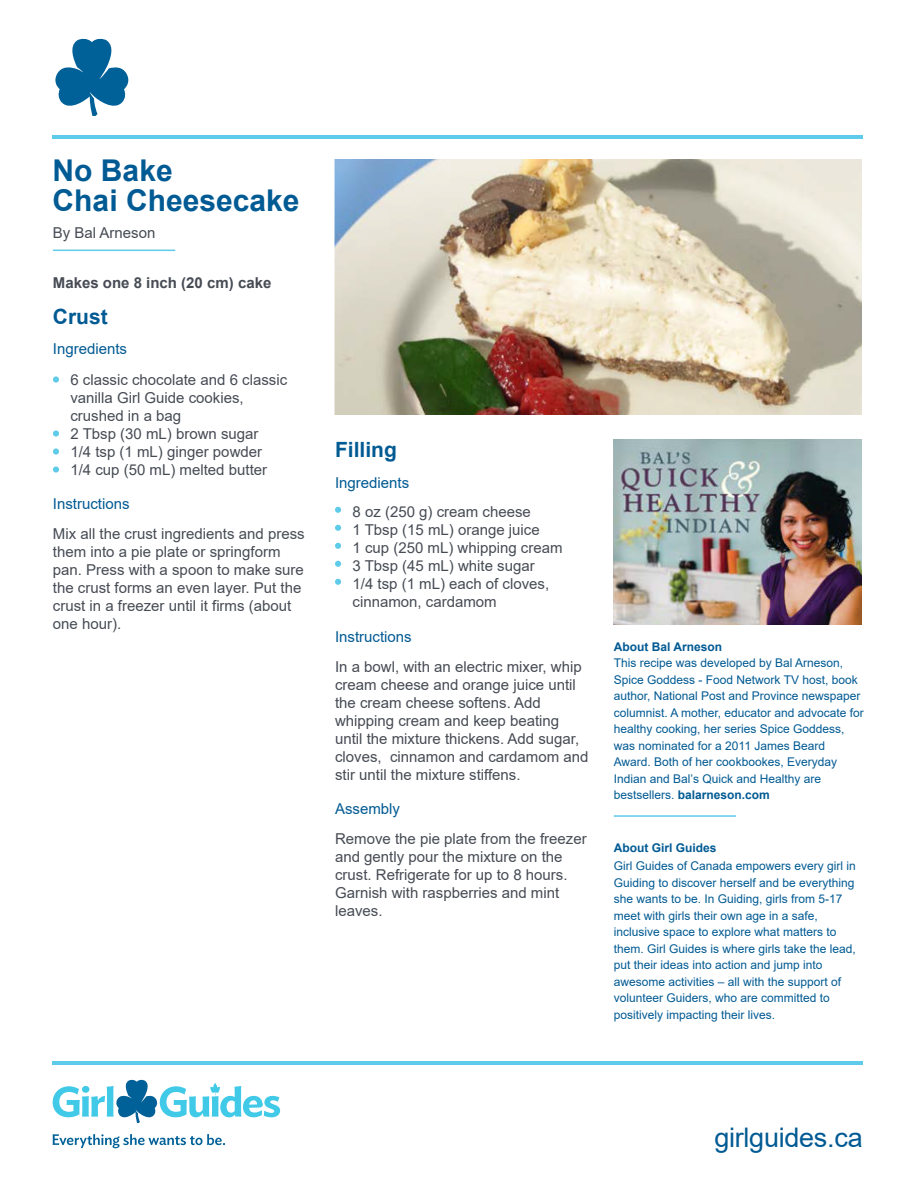
<style>
.page{position:relative;width:918px;height:1188px;background:#fff}
.page>*{position:absolute;margin:0;border:0;box-sizing:border-box;transform-origin:0 0}
.t1{font:700 30px/30px "Arial";color:#005a93}
.t2{font:27px "Arial";letter-spacing:-.01em;color:#005a93}
.t3{font:700 21px "Arial";color:#005a93}
.t4{font:15px/18px "Arial";color:#464b54}
.t5{font:15px "Arial";color:#005a93}
.t6{font:700 15px "Arial";color:#464b54}
.t7{font:12px/16.5px "Arial";color:#005a93}
.t8{font:700 12px "Arial";color:#005a93}
.s1{font-weight:700}
</style>
<div class="page">
<img style="left:335px;top:160px;width:526px;height:255px">
<hr style="left:53px;top:135px;width:810px;height:3px;background:#5dcbe9">
<svg style="left:55px;top:38px;width:74px;height:78px"></svg>
<svg style="left:53px;top:1079px;width:227px;height:44px"></svg>
<svg style="left:53px;top:1134px;width:172px;height:14px"></svg>
<hr style="left:53px;top:250px;width:122px;height:1px;background:#5dcbe9">
<hr style="left:614px;top:815px;width:122px;height:2px;background:#5dcbe9">
<div style="left:53px;top:376px;width:6px;height:7px;background:#5dcbe9;border-radius:50%"></div>
<div style="left:53px;top:448px;width:6px;height:7px;background:#5dcbe9;border-radius:50%"></div>
<div style="left:53px;top:430px;width:6px;height:7px;background:#5dcbe9;border-radius:50%"></div>
<div style="left:53px;top:466px;width:6px;height:7px;background:#5dcbe9;border-radius:50%"></div>
<svg style="left:335px;top:507px;width:6px;height:6px"></svg>
<svg style="left:335px;top:579px;width:6px;height:6px"></svg>
<svg style="left:335px;top:561px;width:6px;height:6px"></svg>
<svg style="left:335px;top:543px;width:6px;height:6px"></svg>
<svg style="left:335px;top:525px;width:6px;height:6px"></svg>
<img style="left:614px;top:439px;width:248px;height:185px">
<hr style="left:53px;top:1061px;width:810px;height:4px;background:#5dcbe9">
<h1 class="t1" style="left:53px;top:156px;width:248px">No Bake<br>Chai Cheesecake</h1>
<p class="t4" style="left:53px;top:224px;width:104px">By Bal Arneson</p>
<p class="t6" style="left:53px;top:272px;width:220px">Makes one 8 inch (20 cm) cake</p>
<h3 class="t3" style="left:53px;top:302px;width:56px">Crust</h3>
<p class="t5" style="left:53px;top:339px;width:76px">Ingredients</p>
<p class="t4" style="left:70px;top:371px;width:218px">6 classic chocolate and 6 classic vanilla Girl Guide cookies, crushed in a bag<br>2 Tbsp (30 mL) brown sugar<br>1/4 tsp (1 mL) ginger powder<br>1/4 cup (50 mL) melted butter</p>
<p class="t5" style="left:53px;top:493px;width:78px">Instructions</p>
<p class="t4" style="left:53px;top:525px;width:253px">Mix all the crust ingredients and press them into a pie plate or springform pan. Press with a spoon to make sure the crust forms an even layer. Put the crust in a freezer until it firms (about one hour).</p>
<h3 class="t3" style="left:335px;top:435px;width:63px">Filling</h3>
<p class="t5" style="left:335px;top:472px;width:76px">Ingredients</p>
<p class="t4" style="left:353px;top:503px;width:212px">8 oz (250 g) cream cheese<br>1 Tbsp (15 mL) orange juice<br>1 cup (250 mL) whipping cream<br>3 Tbsp (45 mL) white sugar<br>1/4 tsp (1 mL) each of cloves, cinnamon, cardamom</p>
<p class="t5" style="left:335px;top:626px;width:78px">Instructions</p>
<p class="t4" style="left:335px;top:658px;width:255px">In a bowl, with an electric mixer, whip cream cheese and orange juice until the cream cheese softens. Add whipping cream and keep beating until the mixture thickens. Add sugar, cloves, cinnamon and cardamom and stir until the mixture stiffens.</p>
<p class="t5" style="left:335px;top:799px;width:67px">Assembly</p>
<p class="t4" style="left:335px;top:830px;width:253px">Remove the pie plate from the freezer and gently pour the mixture on the crust. Refrigerate for up to 8 hours.<br>Garnish with raspberries and mint leaves.</p>
<p class="t8" style="left:614px;top:638px;width:110px">About Bal Arneson</p>
<p class="t7" style="left:614px;top:655px;width:252px">This recipe was developed by Bal Arneson, Spice Goddess - Food Network TV host, book author, National Post and Province newspaper columnist. A mother, educator and advocate for healthy cooking, her series Spice Goddess, was nominated for a 2011 James Beard Award. Both of her cookbookes, Everyday Indian and Bal’s Quick and Healthy are bestsellers. <span class="s1">balarneson.com</span></p>
<p class="t8" style="left:614px;top:839px;width:104px">About Girl Guides</p>
<p class="t7" style="left:614px;top:858px;width:244px">Girl Guides of Canada empowers every girl in Guiding to discover herself and be everything she wants to be. In Guiding, girls from 5-17 meet with girls their own age in a safe, inclusive space to explore what matters to them. Girl Guides is where girls take the lead, put their ideas into action and jump into awesome activities – all with the support of volunteer Guiders, who are committed to positively impacting their lives.</p>
<h2 class="t2" style="left:714px;top:1119px;width:150px">girlguides.ca</h2>
</div>
